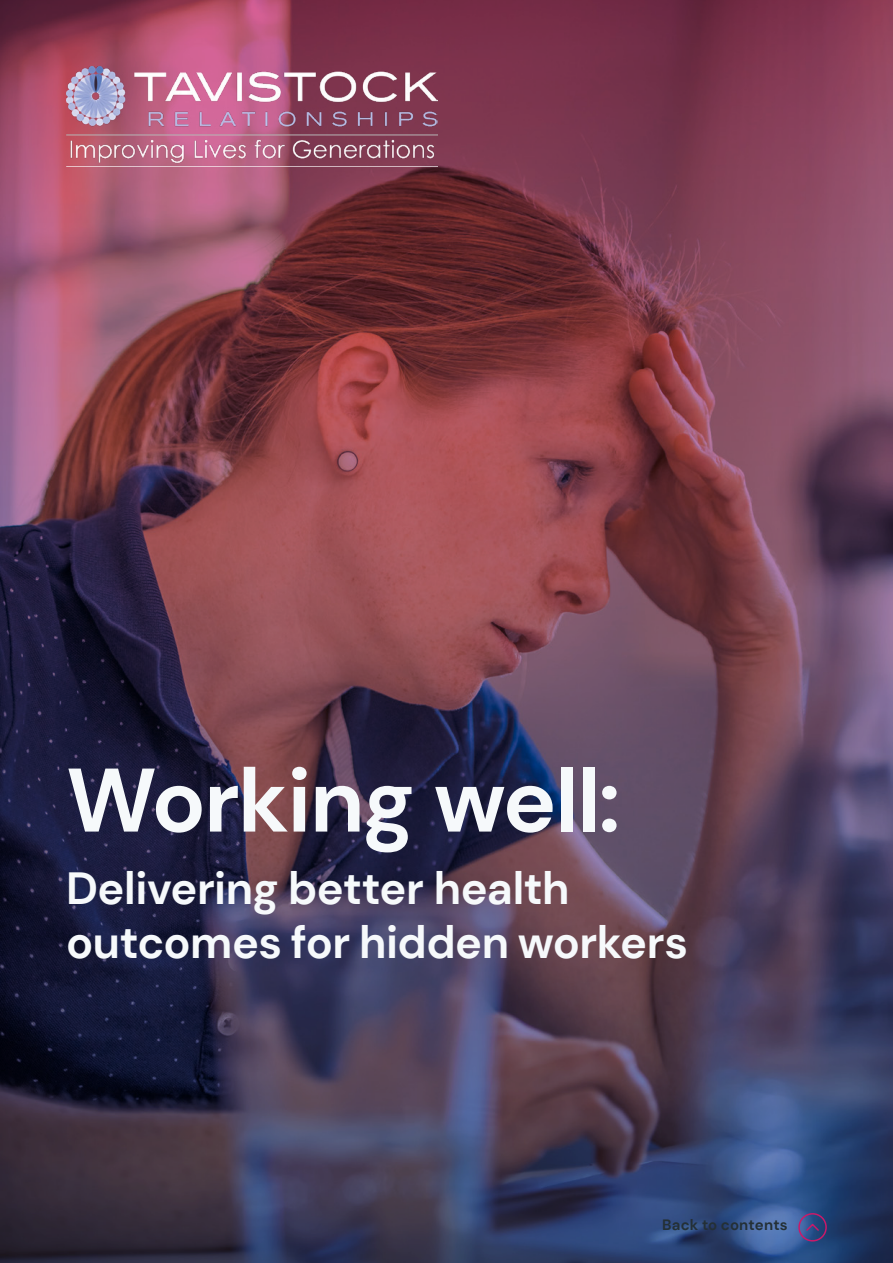
<style>
.page{position:relative;width:893px;height:1263px;background:#fff}
.page>*{position:absolute;margin:0;border:0;box-sizing:border-box;transform-origin:0 0}
.t1{font:700 90px "DM Sans";letter-spacing:-.02em;color:#f6f9fb}
.t2{font:700 45px/54px "DM Sans";letter-spacing:-.01em;color:#f6f9fb}
.t3{font:700 15px "DM Sans";letter-spacing:.01em;color:#243036}
</style>
<div class="page">
<img style="left:0;top:0;width:893px;height:1263px">
<img style="left:66px;top:66px;width:371px;height:100px">
<svg style="left:798px;top:1212px;width:30px;height:30px"></svg>
<h1 class="t1" style="left:66px;top:744px;width:556px">Working well:</h1>
<h2 class="t2" style="left:66px;top:861px;width:623px">Delivering better health outcomes for hidden workers</h2>
<p class="t3" style="left:662px;top:1216px;width:127px">Back to contents</p>
</div>
